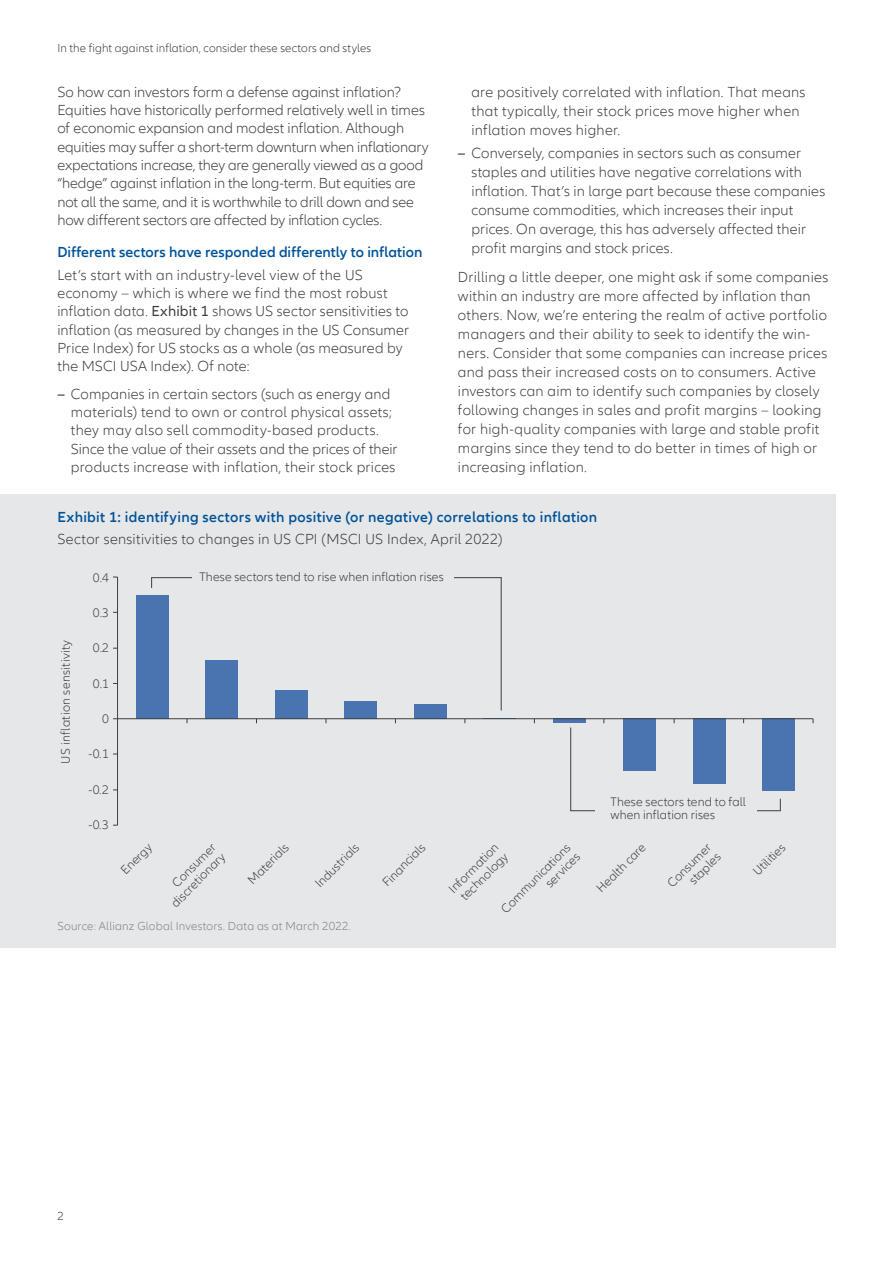
<style>
.page{position:relative;width:893px;height:1263px;background:#fff}
.page>*{position:absolute;margin:0;border:0;box-sizing:border-box;transform-origin:0 0}
.t1{font:300 15px/19px "Allianz Neo";letter-spacing:.015em;color:#3e3e3f}
.t2{font:300 15px/18.3px "Allianz Neo";letter-spacing:-.005em;color:#3e3e3f}
.t3{font:600 15px "Allianz Neo";letter-spacing:.02em;color:#015399}
.t4{font:300 12.75px/13.5px "Allianz Neo";letter-spacing:.01em;color:#3e3e3f;text-align:right}
.t5{font:300 12px "Allianz Neo";letter-spacing:.01em;color:#3e3e3f}
.t6{font:300 12px "Allianz Neo";letter-spacing:.02em;color:#808285}
.s1{font-weight:400}
.s2{font-weight:600}
</style>
<div class="page">
<div style="left:0;top:495px;width:836px;height:453px;background:#e6e7e9"></div>
<div style="left:136px;top:595px;width:33px;height:124px;background:#4974b0"></div>
<div style="left:206px;top:660px;width:32px;height:59px;background:#4974b0"></div>
<div style="left:275px;top:690px;width:33px;height:29px;background:#4974b0"></div>
<div style="left:344px;top:702px;width:33px;height:17px;background:#4974b0"></div>
<div style="left:414px;top:704px;width:33px;height:15px;background:#4974b0"></div>
<svg style="left:553px;top:719px;width:33px;height:4px"></svg>
<div style="left:623px;top:719px;width:33px;height:52px;background:#4974b0"></div>
<div style="left:693px;top:719px;width:32px;height:65px;background:#4974b0"></div>
<div style="left:762px;top:719px;width:33px;height:72px;background:#4974b0"></div>
<hr style="left:117px;top:577px;width:1px;height:248px;background:#3e3e3f">
<hr style="left:118px;top:718px;width:695px;height:1px;background:#3e3e3f">
<hr style="left:571px;top:810px;width:209px;height:1px;background:#3e3e3f">
<hr style="left:570px;top:728px;width:1px;height:83px;background:#3e3e3f">
<svg style="left:780px;top:799px;width:1px;height:12px"></svg>
<div style="left:595px;top:793px;width:161px;height:35px;background:#e6e7e9"></div>
<hr style="left:152px;top:577px;width:349px;height:1px;background:#3e3e3f">
<hr style="left:501px;top:578px;width:1px;height:132px;background:#3e3e3f">
<div style="left:192px;top:569px;width:261px;height:18px;background:#e6e7e9"></div>
<p class="t5" style="left:57px;top:41px;width:315px">In the fight against inflation, consider these sectors and styles</p>
<p class="t2" style="left:57px;top:83px;width:373px">So how can investors form a defense against inflation?<br>Equities have historically performed relatively well in times of economic expansion and modest inflation. Although equities may suffer a short-term downturn when inflationary expectations increase, they are generally viewed as a good “hedge” against inflation in the long-term. But equities are not all the same, and it is worthwhile to drill down and see how different sectors are affected by inflation cycles.</p>
<p class="t3" style="left:57px;top:243px;width:366px">Different sectors have responded differently to inflation</p>
<p class="t1" style="left:57px;top:266px;width:353px;line-height:18.3px">Let’s start with an industry-level view of the US economy – which is where we find the most robust inflation data. <span class="s1">Exhibit 1</span> shows US sector sensitivities to inflation (as measured by changes in the US Consumer Price Index) for US stocks as a whole (as measured by the MSCI USA Index). Of note:</p>
<p class="t1" style="left:71px;top:385px;width:328px;line-height:18.3px;text-indent:-13px"><span class="s2">–</span> Companies in certain sectors (such as energy and materials) tend to own or control physical assets; they may also sell commodity-based products.<br>Since the value of their assets and the prices of their products increase with inflation, their stock prices</p>
<p class="t1" style="left:471px;top:82px;width:335px">are positively correlated with inflation. That means that typically, their stock prices move higher when inflation moves higher.</p>
<p class="t1" style="left:471px;top:144px;width:355px;text-indent:-14px"><span class="s2">–</span> Conversely, companies in sectors such as consumer staples and utilities have negative correlations with inflation. That’s in large part because these companies consume commodities, which increases their input prices. On average, this has adversely affected their profit margins and stock prices.</p>
<p class="t1" style="left:458px;top:267px;width:372px">Drilling a little deeper, one might ask if some companies within an industry are more affected by inflation than others. Now, we’re entering the realm of active portfolio managers and their ability to seek to identify the win&shy;ners. Consider that some companies can increase prices and pass their increased costs on to consumers. Active investors can aim to identify such companies by closely following changes in sales and profit margins – looking for high-quality companies with large and stable profit margins since they tend to do better in times of high or increasing inflation.</p>
<p class="t3" style="left:57px;top:508px;width:541px">Exhibit 1: identifying sectors with positive (or negative) correlations to inflation</p>
<p class="t1" style="left:57px;top:530px;width:447px">Sector sensitivities to changes in US CPI (MSCI US Index, April 2022)</p>
<p class="t4" style="left:93px;top:571px;width:18px">0.4</p>
<p class="t4" style="left:199px;top:571px;width:246px">These sectors tend to rise when inflation rises</p>
<p class="t4" style="left:59px;top:764px;width:125px;rotate:-90deg">US inflation sensitivity</p>
<p class="t4" style="left:93px;top:606px;width:18px">0.3</p>
<p class="t4" style="left:93px;top:642px;width:18px">0.2</p>
<p class="t4" style="left:93px;top:677px;width:18px">0.1</p>
<p class="t4" style="left:102px;top:712px;width:8px">0</p>
<p class="t4" style="left:89px;top:748px;width:22px">-0.1</p>
<p class="t4" style="left:89px;top:783px;width:22px">-0.2</p>
<p class="t4" style="left:89px;top:818px;width:22px">-0.3</p>
<p class="t4" style="left:611px;top:795px;width:137px;text-align:left">These sectors tend to fall when inflation rises</p>
<p class="t4" style="left:159px;top:891px;width:72px;rotate:-45deg">Consumer discretionary</p>
<p class="t4" style="left:446px;top:886px;width:66px;text-align:left;rotate:-45deg">Information technology</p>
<p class="t4" style="left:118px;top:868px;width:40px;rotate:-45deg">Energy</p>
<p class="t4" style="left:245px;top:878px;width:54px;rotate:-45deg">Materials</p>
<p class="t4" style="left:313px;top:881px;width:58px;rotate:-45deg">Industrials</p>
<p class="t4" style="left:380px;top:880px;width:57px;rotate:-45deg">Financials</p>
<p class="t4" style="left:594px;top:886px;width:65px;rotate:-45deg">Health care</p>
<p class="t4" style="left:665px;top:880px;width:57px;rotate:-45deg">Consumer staples</p>
<p class="t4" style="left:751px;top:869px;width:41px;rotate:-45deg">Utilities</p>
<p class="t4" style="left:499px;top:906px;width:94px;rotate:-45deg">Communications services</p>
<p class="t6" style="left:57px;top:919px;width:295px">Source: Allianz Global Investors. Data as at March 2022.</p>
<p class="t5" style="left:57px;top:1210px;width:8px">2</p>
</div>
